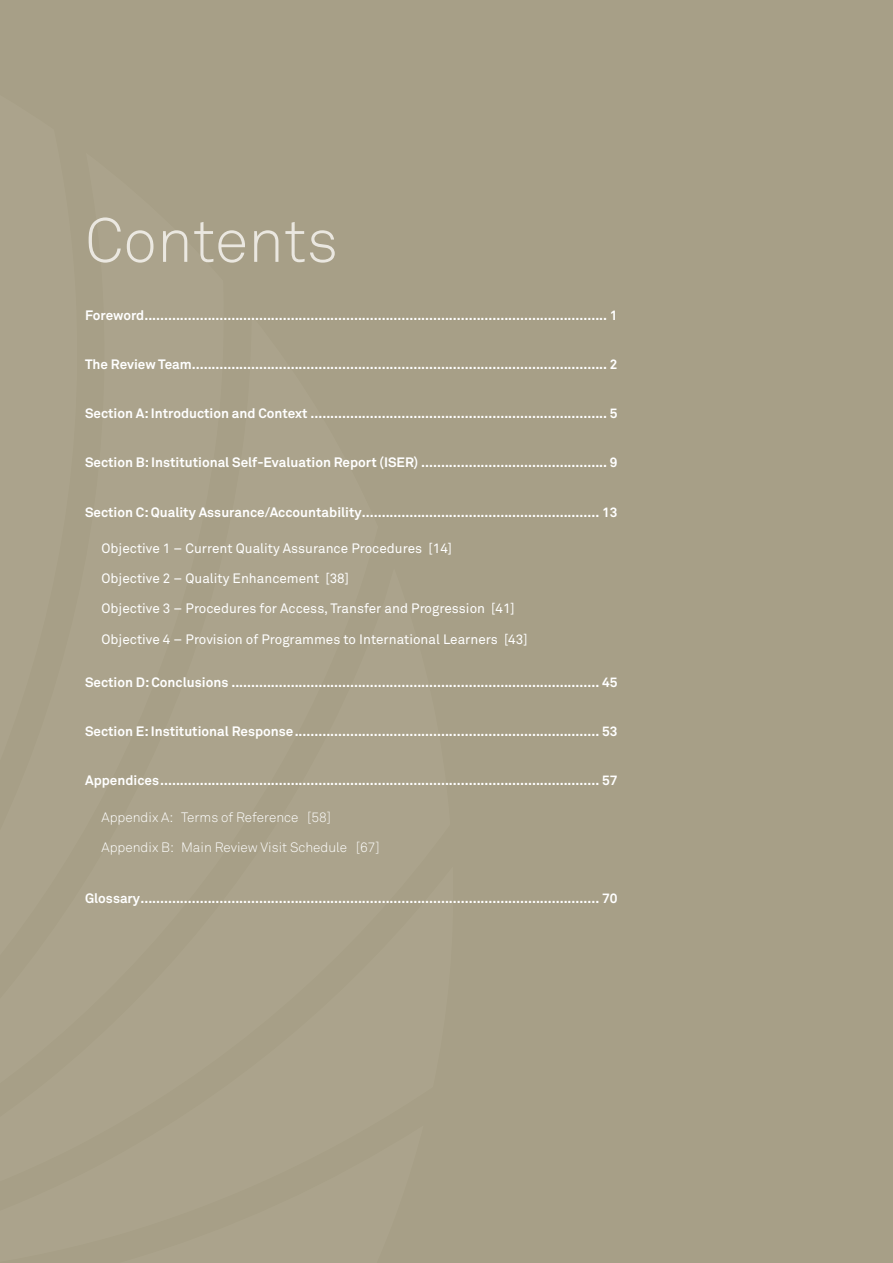
<style>
.page{position:relative;width:893px;height:1263px;background:#a79f87}
.page>*{position:absolute;margin:0;border:0;box-sizing:border-box;transform-origin:0 0}
.Heading_1a{font:300 61.5px "Akkurat";color:#eae7e0}
.Toc_1{font:700 13.5px "Akkurat";color:#fff}
.Toc_2{font:13.5px "Akkurat";color:#fff}
.Toc_2-2{font:300 13.5px "Akkurat";color:#fff}
</style>
<div class="page">
<p class="Heading_1a" style="left:85px;top:202px;width:255px">Contents</p>
<p class="Toc_1" style="left:85px;top:306px;width:534px">Foreword..................................................................................................................... 1</p>
<p class="Toc_1" style="left:85px;top:356px;width:534px">The Review Team......................................................................................................... 2</p>
<p class="Toc_1" style="left:85px;top:405px;width:534px">Section A: Introduction and Context ........................................................................... 5</p>
<p class="Toc_1" style="left:85px;top:454px;width:534px">Section B: Institutional Self-Evaluation Report (ISER) ............................................... 9</p>
<p class="Toc_1" style="left:85px;top:503px;width:534px">Section C: Quality Assurance/Accountability............................................................ 13</p>
<p class="Toc_2" style="left:102px;top:540px;width:352px">Objective 1 – Current Quality Assurance Procedures [14]</p>
<p class="Toc_2" style="left:102px;top:570px;width:249px">Objective 2 – Quality Enhancement [38]</p>
<p class="Toc_2" style="left:102px;top:600px;width:415px">Objective 3 – Procedures for Access, Transfer and Progression [41]</p>
<p class="Toc_2" style="left:102px;top:630px;width:428px">Objective 4 – Provision of Programmes to International Learners [43]</p>
<p class="Toc_1" style="left:85px;top:673px;width:534px">Section D: Conclusions ............................................................................................. 45</p>
<p class="Toc_1" style="left:85px;top:722px;width:534px">Section E: Institutional Response............................................................................. 53</p>
<p class="Toc_1" style="left:85px;top:772px;width:534px">Appendices............................................................................................................... 57</p>
<p class="Toc_2-2" style="left:102px;top:808px;width:231px">Appendix A: Terms of Reference [58]</p>
<p class="Toc_2-2" style="left:102px;top:838px;width:280px">Appendix B: Main Review Visit Schedule [67]</p>
<p class="Toc_1" style="left:85px;top:890px;width:534px">Glossary.................................................................................................................... 70</p>
</div>
